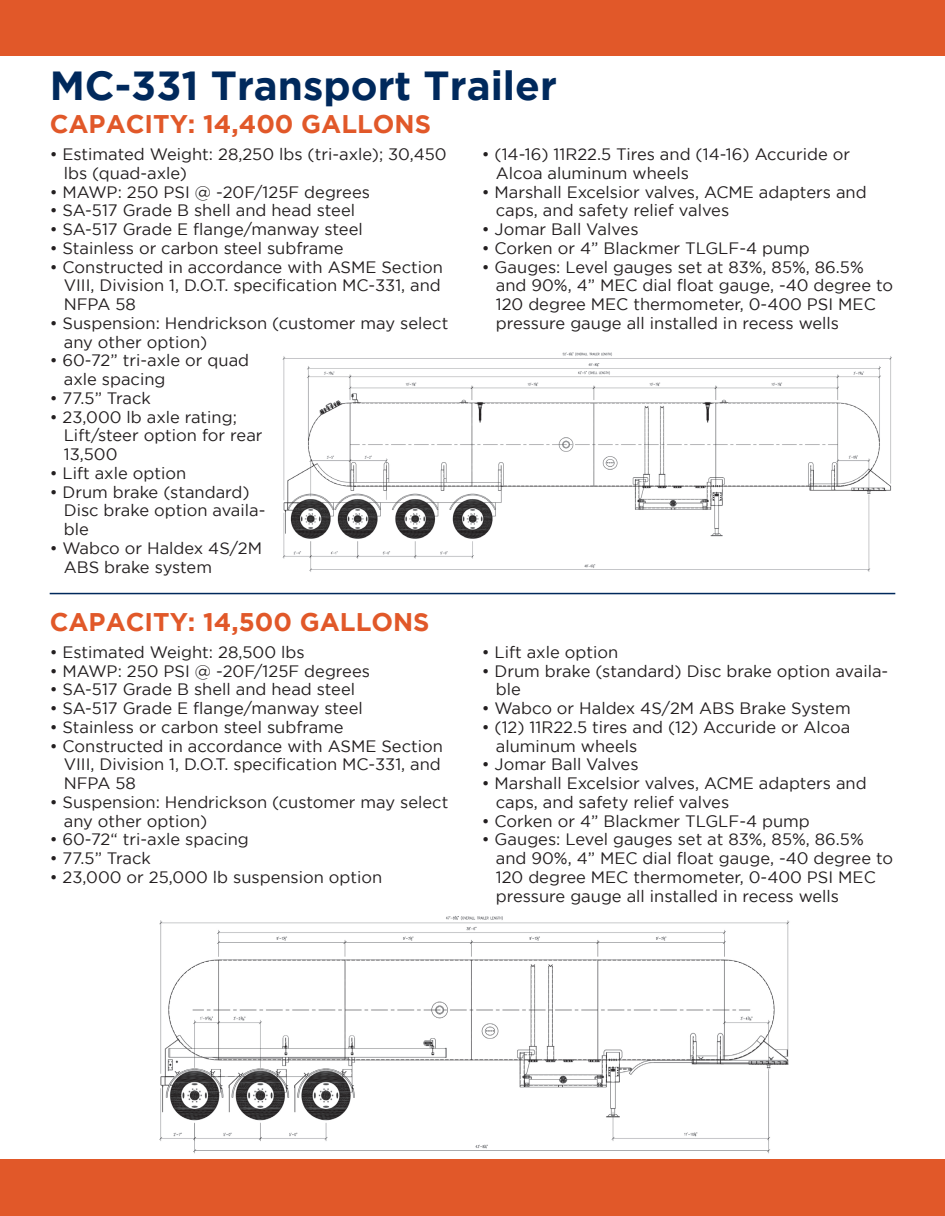
<style>
.page{position:relative;width:945px;height:1216px;background:#fff}
.page>*{position:absolute;margin:0;border:0;box-sizing:border-box;transform-origin:0 0}
.t1{font:700 40.5px "Gotham";color:#00295c}
.t2{font:700 25.5px "Gotham";color:#e15829}
.t3{font:16.5px/18.8px "Gotham";color:#231f20}
</style>
<div class="page">
<img style="left:159px;top:916px;width:631px;height:238px">
<div style="left:0;top:0;width:945px;height:55px;background:#e15829"></div>
<div style="left:0;top:1159px;width:945px;height:56px;background:#e15829"></div>
<hr style="left:50px;top:593px;width:845px;height:1px;background:#00295c">
<img style="left:282px;top:352px;width:610px;height:220px">
<h1 class="t1" style="left:50px;top:62px;width:509px">MC-331 Transport Trailer</h1>
<h2 class="t2" style="left:50px;top:109px;width:383px">CAPACITY: 14,400 GALLONS</h2>
<p class="t3" style="left:64px;top:145px;width:384px;text-indent:-14px">• Estimated Weight: 28,250 lbs (tri-axle); 30,450 lbs (quad-axle)</p>
<p class="t3" style="left:50px;top:182px;width:322px">• MAWP: 250 PSI @ -20F/125F degrees</p>
<p class="t3" style="left:50px;top:201px;width:307px">• SA-517 Grade B shell and head steel</p>
<p class="t3" style="left:50px;top:220px;width:315px">• SA-517 Grade E flange/manway steel</p>
<p class="t3" style="left:50px;top:238px;width:296px">• Stainless or carbon steel subframe</p>
<p class="t3" style="left:64px;top:257px;width:381px;text-indent:-14px">• Constructed in accordance with ASME Section<br>VIII, Division 1, D.O.T. specification MC-331, and<br>NFPA 58</p>
<p class="t3" style="left:64px;top:313px;width:386px;text-indent:-14px">• Suspension: Hendrickson (customer may select any other option)</p>
<p class="t3" style="left:64px;top:351px;width:187px;text-indent:-14px">• 60-72” tri-axle or quad axle spacing</p>
<p class="t3" style="left:50px;top:388px;width:103px">• 77.5” Track</p>
<p class="t3" style="left:64px;top:407px;width:200px;text-indent:-14px">• 23,000 lb axle rating;<br>Lift/steer option for rear<br>13,500</p>
<p class="t3" style="left:50px;top:463px;width:138px">• Lift axle option</p>
<p class="t3" style="left:64px;top:482px;width:203px;text-indent:-14px">• Drum brake (standard)<br>Disc brake option availa&shy;ble</p>
<p class="t3" style="left:64px;top:538px;width:200px;text-indent:-14px">• Wabco or Haldex 4S/2M<br>ABS brake system</p>
<h2 class="t2" style="left:50px;top:607px;width:381px">CAPACITY: 14,500 GALLONS</h2>
<p class="t3" style="left:50px;top:642px;width:256px">• Estimated Weight: 28,500 lbs</p>
<p class="t3" style="left:50px;top:661px;width:322px">• MAWP: 250 PSI @ -20F/125F degrees</p>
<p class="t3" style="left:50px;top:680px;width:307px">• SA-517 Grade B shell and head steel</p>
<p class="t3" style="left:50px;top:698px;width:315px">• SA-517 Grade E flange/manway steel</p>
<p class="t3" style="left:50px;top:717px;width:296px">• Stainless or carbon steel subframe</p>
<p class="t3" style="left:64px;top:736px;width:381px;text-indent:-14px">• Constructed in accordance with ASME Section<br>VIII, Division 1, D.O.T. specification MC-331, and<br>NFPA 58</p>
<p class="t3" style="left:64px;top:792px;width:386px;text-indent:-14px">• Suspension: Hendrickson (customer may select any other option)</p>
<p class="t3" style="left:50px;top:829px;width:201px">• 60-72“ tri-axle spacing</p>
<p class="t3" style="left:50px;top:848px;width:103px">• 77.5” Track</p>
<p class="t3" style="left:50px;top:867px;width:334px">• 23,000 or 25,000 lb suspension option</p>
<p class="t3" style="left:496px;top:145px;width:356px;text-indent:-14px">• (14-16) 11R22.5 Tires and (14-16) Accuride or<br>Alcoa aluminum wheels</p>
<p class="t3" style="left:496px;top:182px;width:372px;text-indent:-14px">• Marshall Excelsior valves, ACME adapters and caps, and safety relief valves</p>
<p class="t3" style="left:482px;top:220px;width:158px">• Jomar Ball Valves</p>
<p class="t3" style="left:482px;top:238px;width:330px">• Corken or 4” Blackmer TLGLF-4 pump</p>
<p class="t3" style="left:496px;top:257px;width:399px;text-indent:-14px">• Gauges: Level gauges set at 83%, 85%, 86.5% and 90%, 4” MEC dial float gauge, -40 degree to 120 degree MEC thermometer, 0-400 PSI MEC pressure gauge all installed in recess wells</p>
<p class="t3" style="left:482px;top:642px;width:138px">• Lift axle option</p>
<p class="t3" style="left:496px;top:661px;width:394px;text-indent:-14px">• Drum brake (standard) Disc brake option availa&shy;ble</p>
<p class="t3" style="left:482px;top:698px;width:371px">• Wabco or Haldex 4S/2M ABS Brake System</p>
<p class="t3" style="left:496px;top:717px;width:356px;text-indent:-14px">• (12) 11R22.5 tires and (12) Accuride or Alcoa aluminum wheels</p>
<p class="t3" style="left:482px;top:754px;width:158px">• Jomar Ball Valves</p>
<p class="t3" style="left:496px;top:773px;width:372px;text-indent:-14px">• Marshall Excelsior valves, ACME adapters and caps, and safety relief valves</p>
<p class="t3" style="left:482px;top:811px;width:330px">• Corken or 4” Blackmer TLGLF-4 pump</p>
<p class="t3" style="left:496px;top:829px;width:399px;text-indent:-14px">• Gauges: Level gauges set at 83%, 85%, 86.5% and 90%, 4” MEC dial float gauge, -40 degree to 120 degree MEC thermometer, 0-400 PSI MEC pressure gauge all installed in recess wells</p>
</div>
